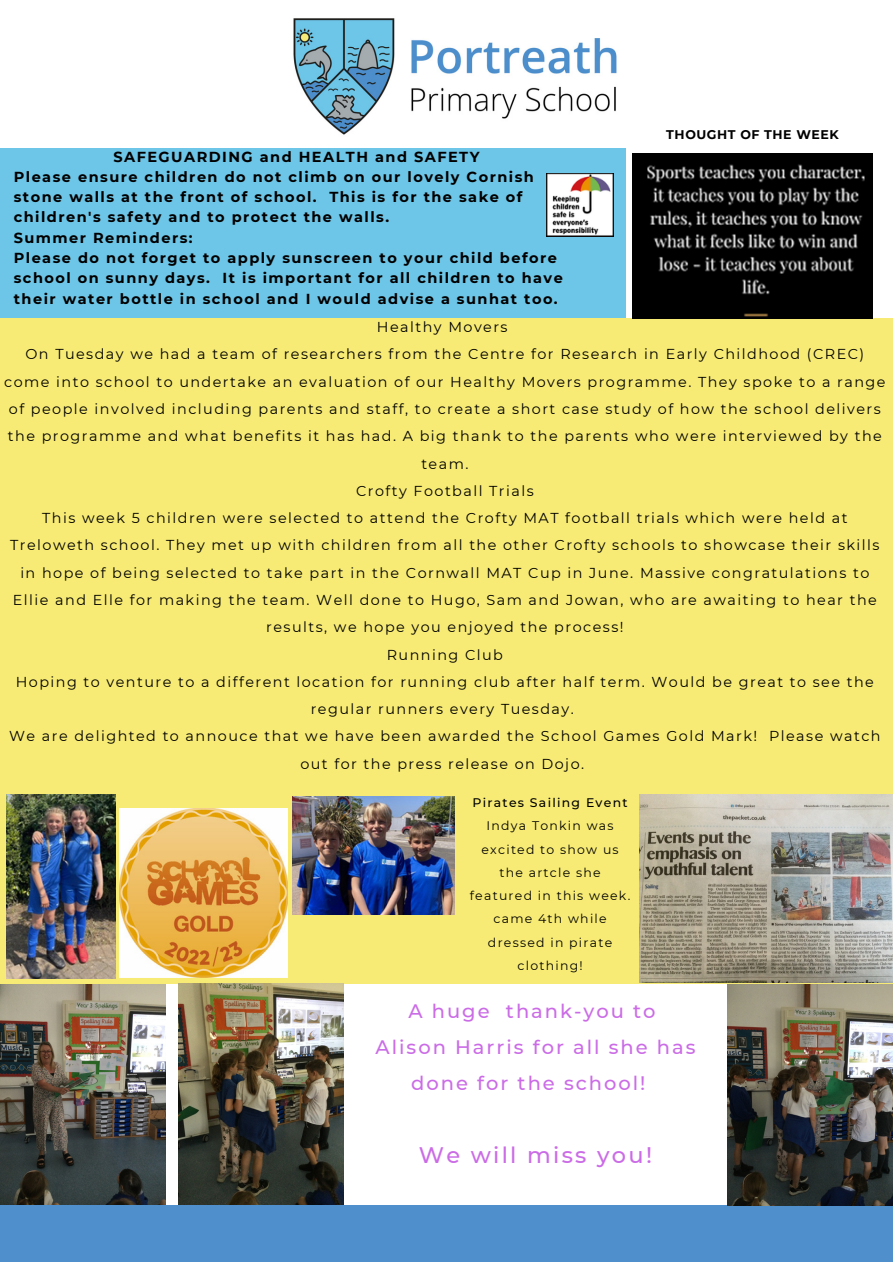
<style>
.page{position:relative;width:893px;height:1264px;background:#fff}
.page>*{position:absolute;margin:0;border:0;box-sizing:border-box;transform-origin:0 0}
.t1{font:500 22.5px "Montserrat";letter-spacing:.1em;color:#cb6ce6}
.t2{font:500 19.5px/36px "Montserrat";letter-spacing:.1em;color:#cb6ce6}
.t3{font:700 14.55px/20.2px "Montserrat";letter-spacing:.1em;color:#000}
.t4{font:14.4px/27.3px "Montserrat";letter-spacing:.1em;color:#000;text-align:center}
.t5{font:700 12.6px "Montserrat";letter-spacing:.045em;color:#000}
.t6{font:12.45px/23.2px "Montserrat";letter-spacing:.1em;color:#000;text-align:center}
.t7{font:500 12.45px "Montserrat";letter-spacing:.1em;color:#000}
</style>
<div class="page">
<div style="left:0;top:1205px;width:892px;height:56px;background:#4e8fcc"></div>
<img style="left:293px;top:18px;width:324px;height:117px">
<div style="left:0;top:148px;width:626px;height:175px;background:#6dc6e7"></div>
<div style="left:0;top:318px;width:892px;height:665px;background:#f7eb75"></div>
<img style="left:546px;top:173px;width:67px;height:63px">
<img style="left:6px;top:794px;width:109px;height:184px">
<img style="left:639px;top:794px;width:253px;height:188px">
<img style="left:632px;top:153px;width:240px;height:165px">
<img style="left:120px;top:808px;width:167px;height:169px">
<img style="left:0;top:984px;width:165px;height:220px">
<img style="left:178px;top:983px;width:165px;height:221px">
<img style="left:727px;top:984px;width:165px;height:221px">
<img style="left:292px;top:796px;width:162px;height:118px">
<p class="t5" style="left:666px;top:127px;width:174px">THOUGHT OF THE WEEK</p>
<p class="t3" style="left:113px;top:146px;width:367px">SAFEGUARDING and HEALTH and SAFETY</p>
<p class="t3" style="left:14px;top:166px;width:521px">Please ensure children do not climb on our lovely Cornish stone walls at the front of school. This is for the sake of children's safety and to protect the walls.</p>
<p class="t3" style="left:14px;top:227px;width:180px">Summer Reminders:</p>
<p class="t3" style="left:14px;top:248px;width:550px">Please do not forget to apply sunscreen to your child before school on sunny days. It is important for all children to have their water bottle in school and I would advise a sunhat too.</p>
<p class="t4" style="left:377px;top:313px;width:132px">Healthy Movers</p>
<p class="t4" style="left:4px;top:340px;width:882px">On Tuesday we had a team of researchers from the Centre for Research in Early Childhood (CREC) come into school to undertake an evaluation of our Healthy Movers programme. They spoke to a range of people involved including parents and staff, to create a short case study of how the school delivers the programme and what benefits it has had. A big thank to the parents who were interviewed by the team.</p>
<p class="t4" style="left:356px;top:477px;width:179px">Crofty Football Trials</p>
<p class="t4" style="left:10px;top:504px;width:870px">This week 5 children were selected to attend the Crofty MAT football trials which were held at Treloweth school. They met up with children from all the other Crofty schools to showcase their skills in hope of being selected to take part in the Cornwall MAT Cup in June. Massive congratulations to Ellie and Elle for making the team. Well done to Hugo, Sam and Jowan, who are awaiting to hear the results, we hope you enjoyed the process!</p>
<p class="t4" style="left:387px;top:640px;width:118px">Running Club</p>
<p class="t4" style="left:16px;top:668px;width:859px">Hoping to venture to a different location for running club after half term. Would be great to see the regular runners every Tuesday.</p>
<p class="t4" style="left:9px;top:722px;width:872px">We are delighted to annouce that we have been awarded the School Games Gold Mark! Please watch out for the press release on Dojo.</p>
<p class="t7" style="left:472px;top:795px;width:157px">Pirates Sailing Event</p>
<p class="t6" style="left:470px;top:814px;width:162px">Indya Tonkin was excited to show us the artcle she featured in this week. came 4th while dressed in pirate clothing!</p>
<p class="t2" style="left:408px;top:992px;width:248px">A huge thank-you to</p>
<p class="t2" style="left:411px;top:1028px;width:286px;text-indent:-36px">Alison Harris for all she has done for the school!</p>
<p class="t1" style="left:419px;top:1140px;width:235px">We will miss you!</p>
</div>
